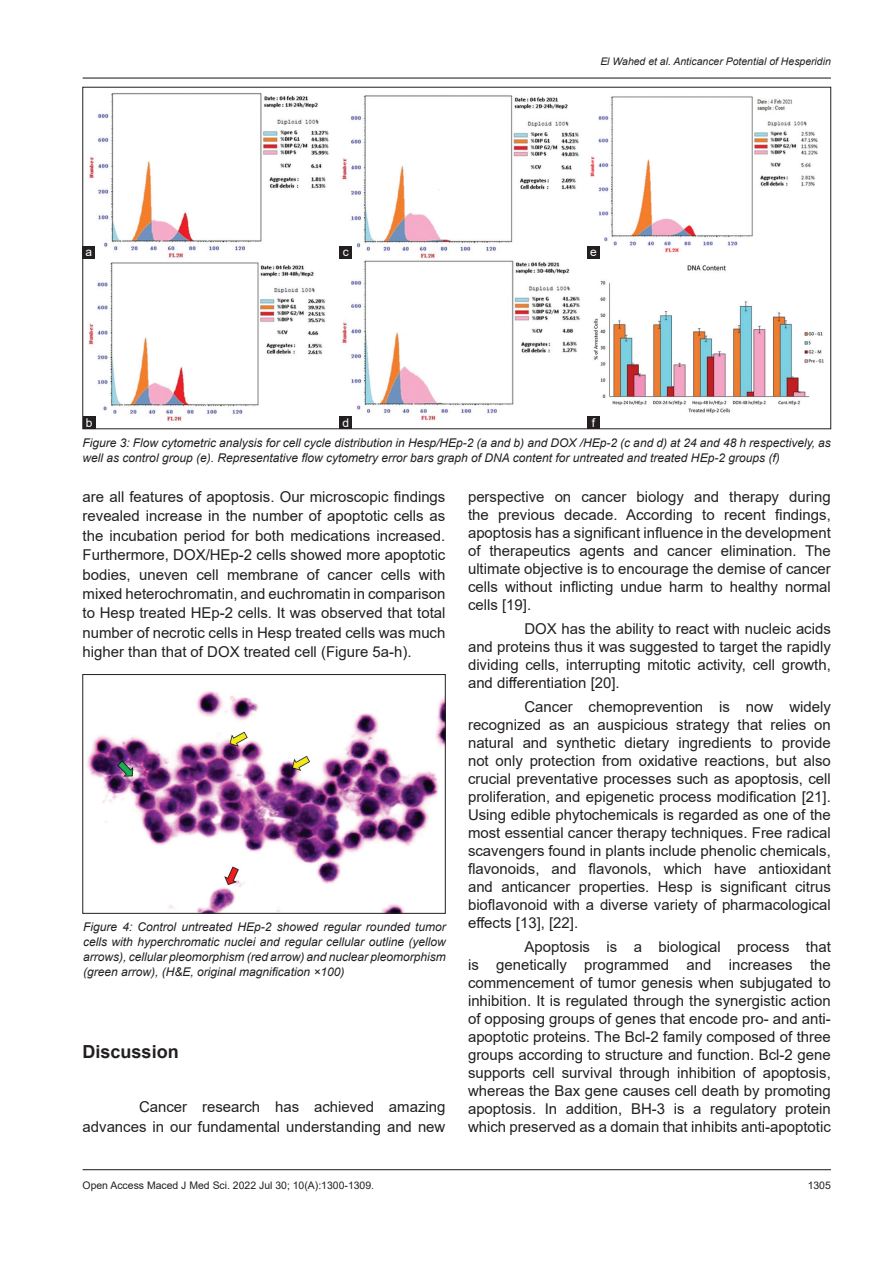
<style>
.page{position:relative;width:894px;height:1263px;background:#fff}
.page>*{position:absolute;margin:0;border:0;box-sizing:border-box;transform-origin:0 0}
.t1{font:700 18px "Arial";color:#231f20}
.TX{font:15px/18px "Arial";color:#231f20;text-align:justify}
.FGC{font:italic 12px/15px "Arial";color:#231f20;text-align:justify}
.LABEL{font:12px "Arial";color:#fff}
.t2{font:10.5px "Arial";color:#231f20}
.t3{font:italic 10.5px "Arial";color:#231f20}
</style>
<div class="page">
<hr style="left:83px;top:78px;width:747px;height:1px;background:#231f20">
<hr style="left:83px;top:1169px;width:747px;height:1px;background:#231f20">
<img style="left:87px;top:691px;width:356px;height:220px">
<div style="left:83px;top:674px;width:362px;height:239px;border:1px solid #231f20"></div>
<img style="left:88px;top:93px;width:736px;height:334px">
<div style="left:339px;top:416px;width:13px;height:13px;background:#231f20"></div>
<div style="left:339px;top:246px;width:13px;height:13px;background:#231f20"></div>
<div style="left:83px;top:416px;width:12px;height:13px;background:#231f20"></div>
<div style="left:587px;top:416px;width:12px;height:12px;background:#231f20"></div>
<div style="left:83px;top:246px;width:12px;height:13px;background:#231f20"></div>
<div style="left:587px;top:246px;width:12px;height:13px;background:#231f20"></div>
<p class="t3" style="left:600px;top:54px;width:232px">El Wahed et al. Anticancer Potential of Hesperidin</p>
<p class="LABEL" style="left:85px;top:243px;width:8px">a</p>
<p class="LABEL" style="left:590px;top:243px;width:8px">e</p>
<p class="LABEL" style="left:342px;top:243px;width:7px">c</p>
<p class="LABEL" style="left:86px;top:414px;width:8px">b</p>
<p class="LABEL" style="left:591px;top:414px;width:5px">f</p>
<p class="LABEL" style="left:342px;top:414px;width:8px">d</p>
<p class="FGC" style="left:83px;top:435px;width:749px">Figure 3: Flow cytometric analysis for cell cycle distribution in Hesp/HEp-2 (a and b) and DOX /HEp-2 (c and d) at 24 and 48 h respectively, as well as control group (e). Representative flow cytometry error bars graph of DNA content for untreated and treated HEp-2 groups (f)</p>
<p class="TX" style="left:83px;top:487px;width:364px;line-height:19.4px">are all features of apoptosis. Our microscopic findings revealed increase in the number of apoptotic cells as the incubation period for both medications increased.<br>Furthermore, DOX/HEp-2 cells showed more apoptotic bodies, uneven cell membrane of cancer cells with mixed heterochromatin, and euchromatin in comparison to Hesp treated HEp-2 cells. It was observed that total number of necrotic cells in Hesp treated cells was much higher than that of DOX treated cell (Figure 5a-h).</p>
<p class="FGC" style="left:83px;top:919px;width:364px">Figure 4: Control untreated HEp-2 showed regular rounded tumor cells with hyperchromatic nuclei and regular cellular outline (yellow arrows), cellular pleomorphism (red arrow) and nuclear pleomorphism (green arrow), (H&amp;E, original magnification ×100)</p>
<h1 class="t1" style="left:83px;top:1038px;width:98px">Discussion</h1>
<p class="TX" style="left:83px;top:1097px;width:364px;line-height:19.4px;text-align:right">Cancer research has achieved amazing advances in our fundamental understanding and new</p>
<p class="TX" style="left:468px;top:487px;width:364px">perspective on cancer biology and therapy during the previous decade. According to recent findings, apoptosis has a significant influence in the development of therapeutics agents and cancer elimination. The ultimate objective is to encourage the demise of cancer cells without inflicting undue harm to healthy normal cells [19].</p>
<p class="TX" style="left:468px;top:619px;width:364px;text-indent:56px">DOX has the ability to react with nucleic acids and proteins thus it was suggested to target the rapidly dividing cells, interrupting mitotic activity, cell growth, and differentiation [20].</p>
<p class="TX" style="left:468px;top:698px;width:364px;text-indent:56px">Cancer chemoprevention is now widely recognized as an auspicious strategy that relies on natural and synthetic dietary ingredients to provide not only protection from oxidative reactions, but also crucial preventative processes such as apoptosis, cell proliferation, and epigenetic process modification [21].<br>Using edible phytochemicals is regarded as one of the most essential cancer therapy techniques. Free radical scavengers found in plants include phenolic chemicals, flavonoids, and flavonols, which have antioxidant and anticancer properties. Hesp is significant citrus bioflavonoid with a diverse variety of pharmacological effects [13], [22].</p>
<p class="TX" style="left:468px;top:937px;width:364px;text-indent:56px">Apoptosis is a biological process that is genetically programmed and increases the commencement of tumor genesis when subjugated to inhibition. It is regulated through the synergistic action of opposing groups of genes that encode pro- and anti&shy;apoptotic proteins. The Bcl-2 family composed of three groups according to structure and function. Bcl-2 gene supports cell survival through inhibition of apoptosis, whereas the Bax gene causes cell death by promoting apoptosis. In addition, BH-3 is a regulatory protein which preserved as a domain that inhibits anti-apoptotic</p>
<p class="t2" style="left:83px;top:1177px;width:293px">Open Access Maced J Med Sci. 2022 Jul 30; 10(A):1300-1309.</p>
<p class="t2" style="left:807px;top:1177px;width:25px">1305</p>
</div>
